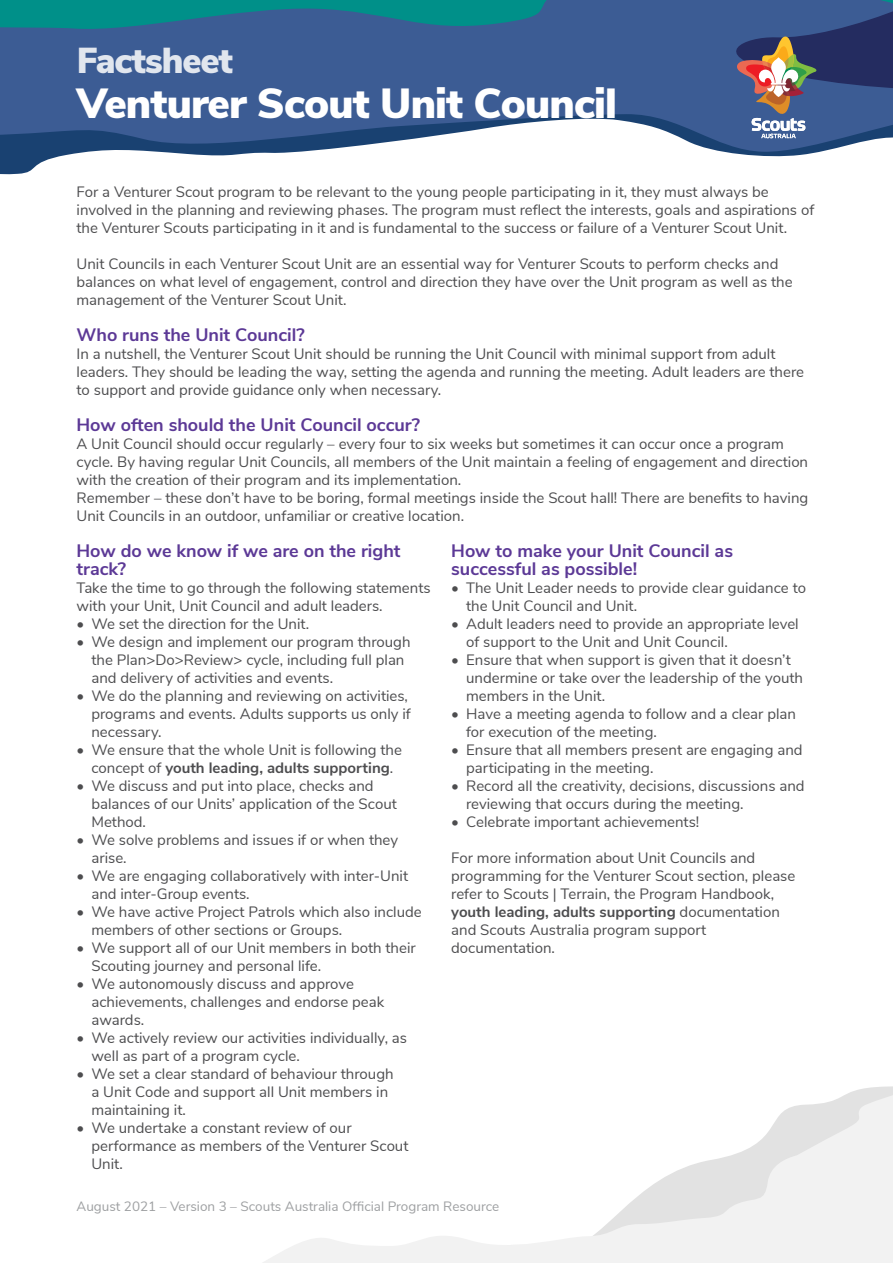
<style>
.page{position:relative;width:893px;height:1263px;background:#fff}
.page>*{position:absolute;margin:0;border:0;box-sizing:border-box;transform-origin:0 0}
.Factsheet_Title{font:900 42px "Nunito Sans";letter-spacing:-.02em;color:#fff}
.t1{font:900 36px "Nunito Sans";letter-spacing:-.03em;color:#fff}
.Subheading{font:700 18px/18px "Nunito Sans";color:#5c3996}
.Body{font:15px/18px "Nunito Sans";color:#4d4d4f}
.t2{font:13.5px "Nunito Sans";color:#9ea0a2}
.s1{font-weight:700}
</style>
<div class="page">
<svg style="left:0;top:138px;width:884px;height:37px"></svg>
<svg style="left:263px;top:1086px;width:630px;height:177px"></svg>
<svg style="left:0;top:0;width:893px;height:138px;background:#3d6391"></svg>
<h2 class="t1" style="left:77px;top:34px;width:158px">Factsheet</h2>
<p class="Factsheet_Title" style="left:77px;top:72px;width:542px">Venturer Scout Unit Council</p>
<p class="Body" style="left:77px;top:181px;width:739px">For a Venturer Scout program to be relevant to the young people participating in it, they must always be involved in the planning and reviewing phases. The program must reflect the interests, goals and aspirations of the Venturer Scouts participating in it and is fundamental to the success or failure of a Venturer Scout Unit.</p>
<p class="Body" style="left:77px;top:253px;width:717px">Unit Councils in each Venturer Scout Unit are an essential way for Venturer Scouts to perform checks and balances on what level of engagement, control and direction they have over the Unit program as well as the management of the Venturer Scout Unit.</p>
<p class="Subheading" style="left:77px;top:324px;width:230px">Who runs the Unit Council?</p>
<p class="Body" style="left:77px;top:343px;width:729px">In a nutshell, the Venturer Scout Unit should be running the Unit Council with minimal support from adult leaders. They should be leading the way, setting the agenda and running the meeting. Adult leaders are there to support and provide guidance only when necessary.</p>
<p class="Subheading" style="left:77px;top:414px;width:345px">How often should the Unit Council occur?</p>
<p class="Body" style="left:77px;top:433px;width:733px">A Unit Council should occur regularly – every four to six weeks but sometimes it can occur once a program cycle. By having regular Unit Councils, all members of the Unit maintain a feeling of engagement and direction with the creation of their program and its implementation.</p>
<p class="Body" style="left:77px;top:487px;width:733px">Remember – these don’t have to be boring, formal meetings inside the Scout hall! There are benefits to having<br>Unit Councils in an outdoor, unfamiliar or creative location.</p>
<p class="Subheading" style="left:77px;top:540px;width:326px">How do we know if we are on the right track?</p>
<p class="Body" style="left:77px;top:577px;width:356px">Take the time to go through the following statements with your Unit, Unit Council and adult leaders.</p>
<p class="Body" style="left:77px;top:613px;width:234px">• We set the direction for the Unit.</p>
<p class="Body" style="left:91px;top:631px;width:321px;text-indent:-15px">• We design and implement our program through the Plan&gt;Do&gt;Review&gt; cycle, including full plan and delivery of activities and events.</p>
<p class="Body" style="left:91px;top:685px;width:321px;text-indent:-15px">• We do the planning and reviewing on activities, programs and events. Adults supports us only if necessary.</p>
<p class="Body" style="left:77px;top:739px;width:327px;text-align:center">• We ensure that the whole Unit is following the concept of <span class="s1">youth leading, adults supporting</span>.</p>
<p class="Body" style="left:91px;top:775px;width:307px;text-indent:-15px">• We discuss and put into place, checks and balances of our Units’ application of the Scout<br>Method.</p>
<p class="Body" style="left:91px;top:829px;width:308px;text-indent:-15px">• We solve problems and issues if or when they arise.</p>
<p class="Body" style="left:91px;top:865px;width:318px;text-indent:-15px">• We are engaging collaboratively with inter-Unit and inter-Group events.</p>
<p class="Body" style="left:91px;top:901px;width:332px;text-indent:-15px">• We have active Project Patrols which also include members of other sections or Groups.</p>
<p class="Body" style="left:91px;top:937px;width:326px;text-indent:-15px">• We support all of our Unit members in both their<br>Scouting journey and personal life.</p>
<p class="Body" style="left:91px;top:973px;width:294px;text-indent:-15px">• We autonomously discuss and approve achievements, challenges and endorse peak awards.</p>
<p class="Body" style="left:91px;top:1027px;width:317px;text-indent:-15px">• We actively review our activities individually, as well as part of a program cycle.</p>
<p class="Body" style="left:91px;top:1063px;width:304px;text-indent:-15px">• We set a clear standard of behaviour through a Unit Code and support all Unit members in maintaining it.</p>
<p class="Body" style="left:91px;top:1117px;width:319px;text-indent:-15px">• We undertake a constant review of our performance as members of the Venturer Scout<br>Unit.</p>
<p class="Subheading" style="left:451px;top:540px;width:283px">How to make your Unit Council as successful as possible!</p>
<p class="Body" style="left:466px;top:577px;width:342px;text-indent:-15px">• The Unit Leader needs to provide clear guidance to the Unit Council and Unit.</p>
<p class="Body" style="left:466px;top:613px;width:334px;text-indent:-15px">• Adult leaders need to provide an appropriate level of support to the Unit and Unit Council.</p>
<p class="Body" style="left:466px;top:649px;width:338px;text-indent:-15px">• Ensure that when support is given that it doesn’t undermine or take over the leadership of the youth members in the Unit.</p>
<p class="Body" style="left:466px;top:703px;width:331px;text-indent:-15px">• Have a meeting agenda to follow and a clear plan for execution of the meeting.</p>
<p class="Body" style="left:466px;top:739px;width:338px;text-indent:-15px">• Ensure that all members present are engaging and participating in the meeting.</p>
<p class="Body" style="left:466px;top:775px;width:340px;text-indent:-15px">• Record all the creativity, decisions, discussions and reviewing that occurs during the meeting.</p>
<p class="Body" style="left:451px;top:811px;width:250px">• Celebrate important achievements!</p>
<p class="Body" style="left:451px;top:847px;width:346px">For more information about Unit Councils and programming for the Venturer Scout section, please refer to Scouts | Terrain, the Program Handbook, <span class="s1">youth leading, adults supporting</span> documentation and Scouts Australia program support documentation.</p>
<p class="t2" style="left:77px;top:1196px;width:424px">August 2021 – Version 3 – Scouts Australia Official Program Resource</p>
</div>
